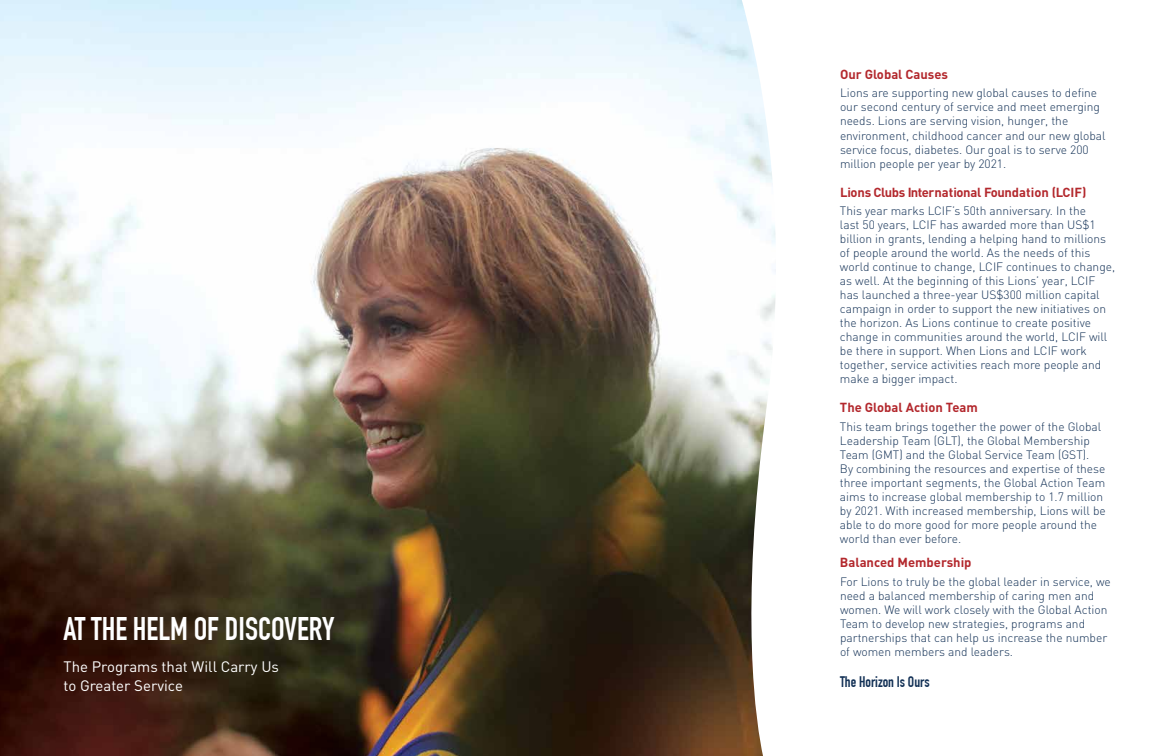
<style>
.page{position:relative;width:1152px;height:756px;background:#fff}
.page>*{position:absolute;margin:0;border:0;box-sizing:border-box;transform-origin:0 0}
.t1{font:700 32px "DIN Condensed";color:#fff}
.t2{font:15px/19px "DIN";color:#fff}
.t3{font:700 15px "DIN Condensed";color:#133156}
.t4{font:700 13px "DIN";color:#b3282d}
.t5{font:700 13px "DIN";letter-spacing:-.02em;color:#b3282d}
.t6{font:300 12px/14px "DIN";color:#133156}
</style>
<div class="page">
<img style="left:0;top:0;width:776px;height:756px">
<h1 class="t1" style="left:64px;top:610px;width:272px">AT THE HELM OF DISCOVERY</h1>
<p class="t2" style="left:64px;top:658px;width:217px">The Programs that Will Carry Us to Greater Service</p>
<p class="t4" style="left:840px;top:66px;width:110px">Our Global Causes</p>
<p class="t6" style="left:840px;top:86px;width:267px">Lions are supporting new global causes to define our second century of service and meet emerging needs. Lions are serving vision, hunger, the environment, childhood cancer and our new global service focus, diabetes. Our goal is to serve 200 million people per year by 2021.</p>
<p class="t5" style="left:840px;top:183px;width:248px">Lions Clubs International Foundation (LCIF)</p>
<p class="t6" style="left:840px;top:203px;width:277px">This year marks LCIF’s 50th anniversary. In the<br>last 50 years, LCIF has awarded more than US$1 billion in grants, lending a helping hand to millions of people around the world. As the needs of this world continue to change, LCIF continues to change, as well. At the beginning of this Lions’ year, LCIF has launched a three-year US$300 million capital campaign in order to support the new initiatives on the horizon. As Lions continue to create positive change in communities around the world, LCIF will be there in support. When Lions and LCIF work together, service activities reach more people and make a bigger impact.</p>
<p class="t4" style="left:840px;top:399px;width:139px">The Global Action Team</p>
<p class="t6" style="left:840px;top:419px;width:267px">This team brings together the power of the Global Leadership Team (GLT), the Global Membership Team (GMT) and the Global Service Team (GST).<br>By combining the resources and expertise of these three important segments, the Global Action Team aims to increase global membership to 1.7 million by 2021. With increased membership, Lions will be able to do more good for more people around the world than ever before.</p>
<p class="t4" style="left:840px;top:554px;width:133px">Balanced Membership</p>
<p class="t6" style="left:840px;top:574px;width:272px">For Lions to truly be the global leader in service, we need a balanced membership of caring men and women. We will work closely with the Global Action Team to develop new strategies, programs and partnerships that can help us increase the number of women members and leaders.</p>
<p class="t3" style="left:840px;top:673px;width:91px">The Horizon Is Ours</p>
</div>
